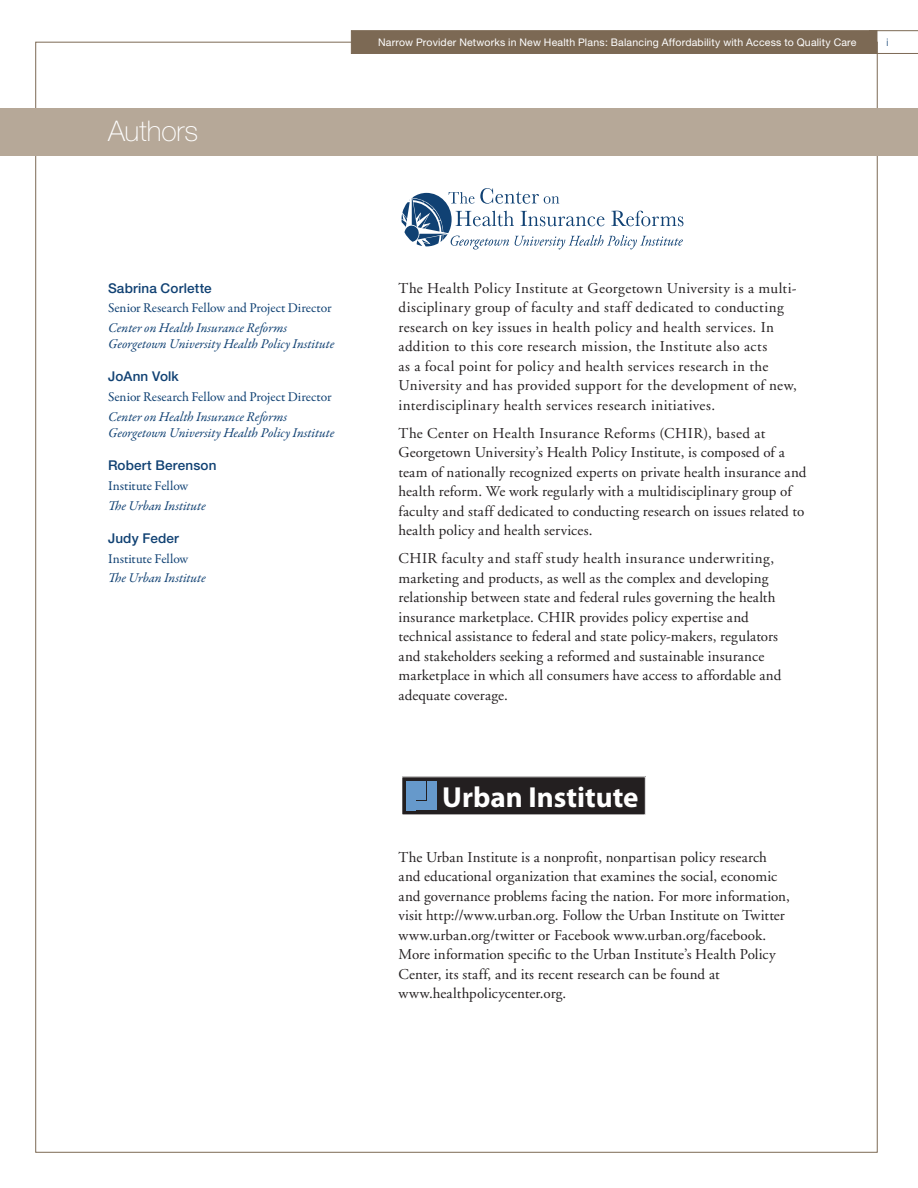
<style>
.page{position:relative;width:918px;height:1188px;background:#fff}
.page>*{position:absolute;margin:0;border:0;box-sizing:border-box;transform-origin:0 0}
.t1{font:700 29.1px "Myriad Pro";color:#fff}
.t2{font:100 28.5px "Helvetica Neue";letter-spacing:-.005em;color:#fff}
.t3{font:15px/19.5px "Adobe Garamond";letter-spacing:.015em;color:#231f20}
.t4{font:italic 13.5px/16.5px "Garamond Premr Pro";letter-spacing:-.005em;color:#104173}
.t5{font:13.5px "Garamond Premr Pro";letter-spacing:-.005em;color:#104173}
.t6{font:500 13.5px "Helvetica Neue";letter-spacing:.01em;color:#104173}
.t7{font:10.5px "Helvetica Neue";letter-spacing:.02em;color:#fff}
.t8{font:300 10.5px "Helvetica Neue";color:#104173}
</style>
<div class="page">
<svg style="left:877px;top:30px;width:41px;height:24px"></svg>
<div style="left:351px;top:30px;width:526px;height:24px;background:#7c6954;border:1px solid #7c6954"></div>
<div style="left:0;top:108px;width:918px;height:48px;background:#b6a898"></div>
<svg style="left:402px;top:188px;width:281px;height:61px"></svg>
<div style="left:402px;top:777px;width:243px;height:38px;background:#231f20"></div>
<div style="left:406px;top:781px;width:10px;height:29px;background:#6699cb"></div>
<div style="left:417px;top:781px;width:9px;height:7px;background:#6699cb"></div>
<div style="left:417px;top:789px;width:9px;height:11px;background:#6699cb"></div>
<div style="left:417px;top:801px;width:20px;height:9px;background:#6699cb"></div>
<div style="left:427px;top:781px;width:10px;height:19px;background:#6699cb"></div>
<h2 class="t2" style="left:108px;top:115px;width:92px">Authors</h2>
<p class="t7" style="left:378px;top:36px;width:480px">Narrow Provider Networks in New Health Plans: Balancing Affordability with Access to Quality Care</p>
<p class="t8" style="left:887px;top:35px;width:3px">i</p>
<p class="t6" style="left:108px;top:280px;width:105px">Sabrina Corlette</p>
<p class="t5" style="left:108px;top:300px;width:225px">Senior Research Fellow and Project Director</p>
<p class="t4" style="left:108px;top:320px;width:228px">Center on Health Insurance Reforms<br>Georgetown University Health Policy Institute</p>
<p class="t6" style="left:108px;top:369px;width:72px">JoAnn Volk</p>
<p class="t5" style="left:108px;top:389px;width:225px">Senior Research Fellow and Project Director</p>
<p class="t4" style="left:108px;top:409px;width:228px">Center on Health Insurance Reforms<br>Georgetown University Health Policy Institute</p>
<p class="t6" style="left:108px;top:458px;width:110px">Robert Berenson</p>
<p class="t5" style="left:108px;top:478px;width:82px">Institute Fellow</p>
<p class="t4" style="left:108px;top:498px;width:99px">The Urban Institute</p>
<p class="t6" style="left:108px;top:530px;width:73px">Judy Feder</p>
<p class="t5" style="left:108px;top:550px;width:82px">Institute Fellow</p>
<p class="t4" style="left:108px;top:571px;width:99px">The Urban Institute</p>
<p class="t3" style="left:399px;top:278px;width:400px">The Health Policy Institute at Georgetown University is a multi&shy;disciplinary group of faculty and staff dedicated to conducting research on key issues in health policy and health services. In addition to this core research mission, the Institute also acts<br>as a focal point for policy and health services research in the University and has provided support for the development of new, interdisciplinary health services research initiatives.</p>
<p class="t3" style="left:399px;top:424px;width:409px">The Center on Health Insurance Reforms (CHIR), based at Georgetown University’s Health Policy Institute, is composed of a team of nationally recognized experts on private health insurance and health reform. We work regularly with a multidisciplinary group of faculty and staff dedicated to conducting research on issues related to health policy and health services.</p>
<p class="t3" style="left:399px;top:549px;width:384px">CHIR faculty and staff study health insurance underwriting, marketing and products, as well as the complex and developing relationship between state and federal rules governing the health insurance marketplace. CHIR provides policy expertise and technical assistance to federal and state policy-makers, regulators and stakeholders seeking a reformed and sustainable insurance marketplace in which all consumers have access to affordable and adequate coverage.</p>
<h1 class="t1" style="left:442px;top:778px;width:198px">Urban Institute</h1>
<p class="t3" style="left:399px;top:848px;width:393px">The Urban Institute is a nonprofit, nonpartisan policy research and educational organization that examines the social, economic and governance problems facing the nation. For more information, visit http://www.urban.org. Follow the Urban Institute on Twitter www.urban.org/twitter or Facebook www.urban.org/facebook.<br>More information specific to the Urban Institute’s Health Policy Center, its staff, and its recent research can be found at www.healthpolicycenter.org.</p>
</div>
